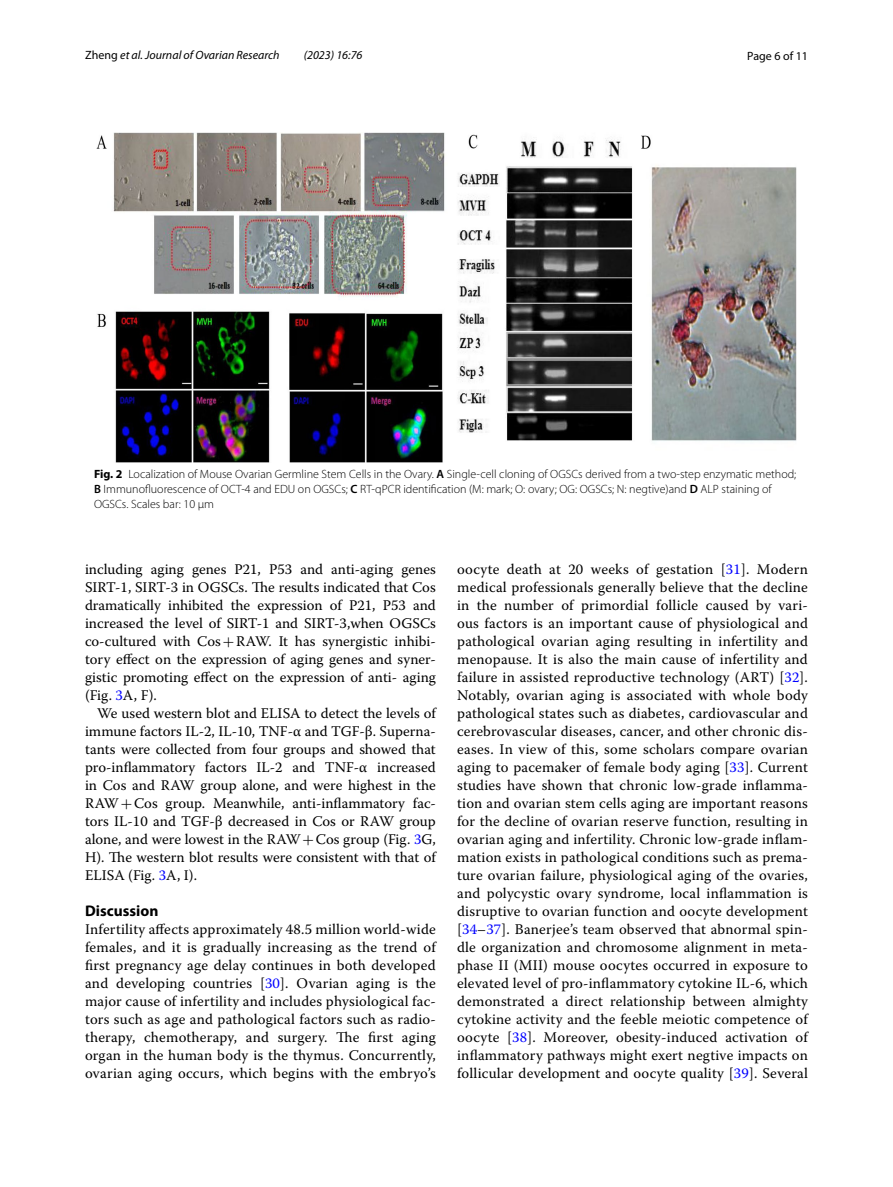
<style>
.page{position:relative;width:893px;height:1187px;background:#fff}
.page>*{position:absolute;margin:0;border:0;box-sizing:border-box;transform-origin:0 0}
.t1{font:700 15.45px "Myriad Pro";color:#000}
.t2{font:14.7px/18px "Warnock Pro";letter-spacing:.01em;color:#000;text-align:justify}
.t3{font:300 12px/15px "Myriad Pro";color:#000}
.t4{font:italic 12px "Myriad Pro";color:#000}
.t5{font:12px "Myriad Pro";color:#000}
.s1{font-style:normal}
.s2{font-weight:700}
.s3{font-weight:600}
.s4{font-family:"MTSY"}
.s5{color:#00f}
</style>
<div class="page">
<img style="left:96px;top:133px;width:701px;height:329px">
<p class="t4" style="left:85px;top:48px;width:196px"><span class="s1">Zheng</span> et al. Journal of Ovarian Research</p>
<p class="t4" style="left:304px;top:48px;width:60px">(2023) 16:76</p>
<p class="t5" style="left:747px;top:48px;width:62px">Page 6 of 11</p>
<p class="t3" style="left:94px;top:466px;width:704px"><span class="s2">Fig. 2</span> Localization of Mouse Ovarian Germline Stem Cells in the Ovary. <span class="s3">A</span> Single-cell cloning of OGSCs derived from a two-step enzymatic method;<br><span class="s3">B</span> Immunofluorescence of OCT-4 and EDU on OGSCs; <span class="s3">C</span> RT-qPCR identification (M: mark; O: ovary; OG: OGSCs; N: negtive)and <span class="s3">D</span> ALP staining of<br>OGSCs. Scales bar: 10 μm</p>
<p class="t2" style="left:85px;top:560px;width:352px">including aging genes P21, P53 and anti-aging genes SIRT-1, SIRT-3 in OGSCs. The results indicated that Cos dramatically inhibited the expression of P21, P53 and increased the level of SIRT-1 and SIRT-3,when OGSCs co-cultured with Cos<span class="s4">+</span>RAW. It has synergistic inhibi&shy;tory effect on the expression of aging genes and syner&shy;gistic promoting effect on the expression of anti- aging (Fig. <span class="s5">3</span>A, F).</p>
<p class="t2" style="left:85px;top:704px;width:352px;text-indent:12px">We used western blot and ELISA to detect the levels of immune factors IL-2, IL-10, TNF-α and TGF-β. Superna&shy;tants were collected from four groups and showed that pro-inflammatory factors IL-2 and TNF-α increased in Cos and RAW group alone, and were highest in the RAW<span class="s4">+</span>Cos group. Meanwhile, anti-inflammatory fac&shy;tors IL-10 and TGF-β decreased in Cos or RAW group alone, and were lowest in the RAW<span class="s4">+</span>Cos group (Fig. <span class="s5">3</span>G, H). The western blot results were consistent with that of ELISA (Fig. <span class="s5">3</span>A, I).</p>
<p class="t1" style="left:85px;top:900px;width:75px">Discussion</p>
<p class="t2" style="left:85px;top:920px;width:352px">Infertility affects approximately 48.5 million world-wide females, and it is gradually increasing as the trend of first pregnancy age delay continues in both developed and developing countries [<span class="s5">30</span>]. Ovarian aging is the major cause of infertility and includes physiological fac&shy;tors such as age and pathological factors such as radio&shy;therapy, chemotherapy, and surgery. The first aging organ in the human body is the thymus. Concurrently, ovarian aging occurs, which begins with the embryo’s</p>
<p class="t2" style="left:457px;top:560px;width:352px">oocyte death at 20 weeks of gestation [<span class="s5">31</span>]. Modern medical professionals generally believe that the decline in the number of primordial follicle caused by vari&shy;ous factors is an important cause of physiological and pathological ovarian aging resulting in infertility and menopause. It is also the main cause of infertility and failure in assisted reproductive technology (ART) [<span class="s5">32</span>].<br>Notably, ovarian aging is associated with whole body pathological states such as diabetes, cardiovascular and cerebrovascular diseases, cancer, and other chronic dis&shy;eases. In view of this, some scholars compare ovarian aging to pacemaker of female body aging [<span class="s5">33</span>]. Current studies have shown that chronic low-grade inflamma&shy;tion and ovarian stem cells aging are important reasons for the decline of ovarian reserve function, resulting in ovarian aging and infertility. Chronic low-grade inflam&shy;mation exists in pathological conditions such as prema&shy;ture ovarian failure, physiological aging of the ovaries, and polycystic ovary syndrome, local inflammation is disruptive to ovarian function and oocyte development [<span class="s5">34</span>–<span class="s5">37</span>]. Banerjee’s team observed that abnormal spin&shy;dle organization and chromosome alignment in meta&shy;phase II (MII) mouse oocytes occurred in exposure to elevated level of pro-inflammatory cytokine IL-6, which demonstrated a direct relationship between almighty cytokine activity and the feeble meiotic competence of oocyte [<span class="s5">38</span>]. Moreover, obesity-induced activation of inflammatory pathways might exert negtive impacts on follicular development and oocyte quality [<span class="s5">39</span>]. Several</p>
</div>
